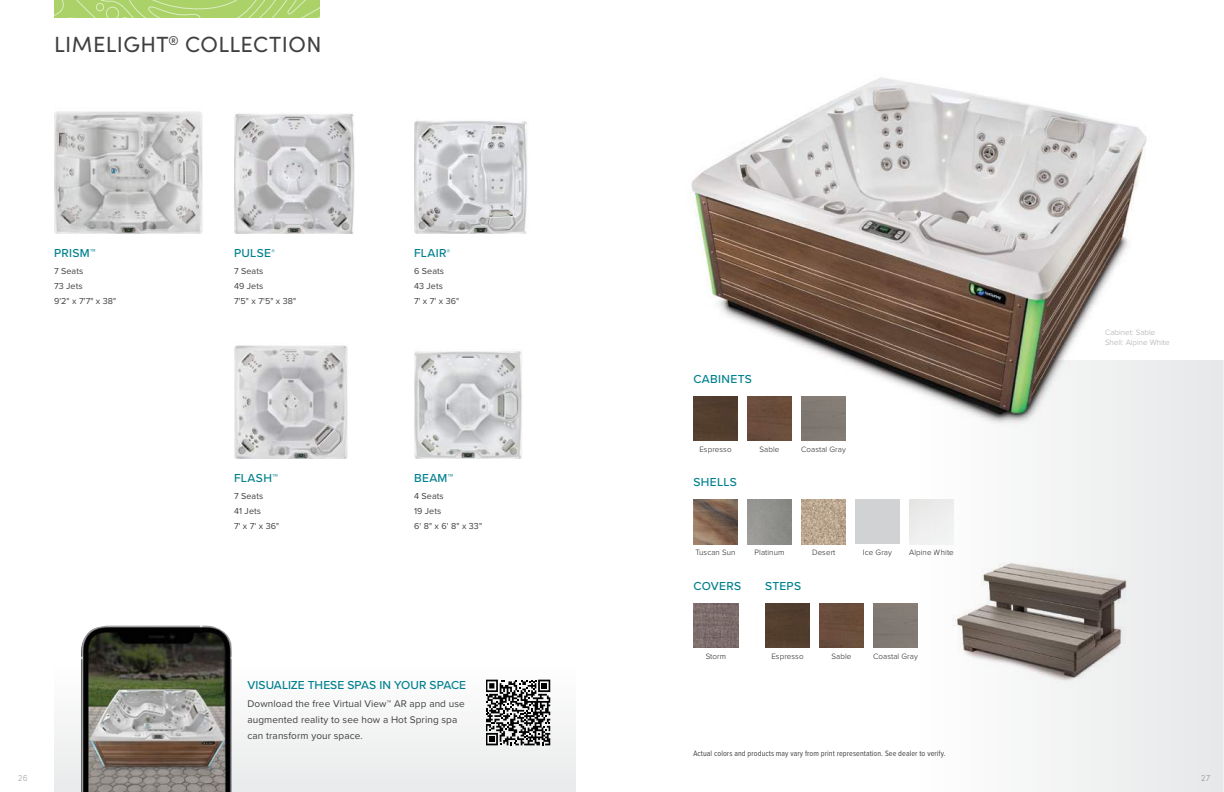
<style>
.page{position:relative;width:1224px;height:792px;background:#fff}
.page>*{position:absolute;margin:0;border:0;box-sizing:border-box;transform-origin:0 0}
.t1{font:22px "Sofia Pro";letter-spacing:.015em;color:#404041}
.t2{font:500 12px "Proxima Nova";letter-spacing:.02em;color:#00808e}
.t3{font:10px/16px "Proxima Nova";letter-spacing:.01em;color:#404041}
.t4{font:9px/15px "Proxima Nova";letter-spacing:.01em;color:#404041}
.t5{font:300 9px "Sofia Pro";color:#a7a9ab;scale:.95 1}
.t6{font:300 8px "Proxima Nova";letter-spacing:.01em;color:#221f1f}
.t7{font:8px "Proxima Nova Cond";letter-spacing:.01em;color:#404041}
.t8{font:300 8px/10px "Proxima Nova";color:#a7a9ab}
.s1{font-family:"Proxima Nova Cond"}
</style>
<div class="page">
<img style="left:918px;top:360px;width:306px;height:432px">
<svg style="left:738px;top:603px;width:1px;height:45px"></svg>
<img style="left:694px;top:603px;width:44px;height:45px">
<img style="left:747px;top:430px;width:45px;height:11px">
<img style="left:693px;top:430px;width:45px;height:11px">
<img style="left:234px;top:345px;width:114px;height:114px">
<img style="left:414px;top:351px;width:108px;height:108px">
<img style="left:54px;top:111px;width:149px;height:123px">
<img style="left:234px;top:113px;width:121px;height:121px">
<img style="left:414px;top:121px;width:113px;height:113px">
<svg style="left:801px;top:499px;width:45px;height:1px"></svg>
<img style="left:801px;top:500px;width:45px;height:44px">
<img style="left:54px;top:679px;width:522px;height:113px">
<svg style="left:486px;top:680px;width:64px;height:65px"></svg>
<img style="left:81px;top:626px;width:151px;height:166px">
<svg style="left:54px;top:0;width:266px;height:18px;background:#afd470"></svg>
<div style="left:747px;top:499px;width:45px;height:45px;background:#8f8f8b"></div>
<img style="left:747px;top:500px;width:45px;height:44px">
<svg style="left:693px;top:499px;width:45px;height:1px"></svg>
<img style="left:693px;top:500px;width:45px;height:44px">
<div style="left:909px;top:500px;width:45px;height:44px;background:#edeeed"></div>
<div style="left:855px;top:499px;width:45px;height:45px;background:#d1d2d4"></div>
<div style="left:819px;top:603px;width:45px;height:45px;background:#6a4d3c"></div>
<div style="left:934px;top:540px;width:227px;height:171px;background:#f3f4f4"></div>
<img style="left:957px;top:563px;width:170px;height:117px">
<img style="left:691px;top:137px;width:471px;height:293px">
<img style="left:692px;top:77px;width:454px;height:337px">
<div style="left:765px;top:603px;width:45px;height:45px;background:#523d2e"></div>
<img style="left:995px;top:563px;width:16px;height:7px">
<h1 class="t1" style="left:54px;top:37px;width:269px">LIMELIGHT<sup>®</sup> COLLECTION</h1>
<h2 class="t2" style="left:54px;top:248px;width:43px">PRISM™</h2>
<p class="t4" style="left:54px;top:264px;width:64px">7 Seats<br>73 Jets<br>9<span class="s1">'</span>2<span class="s1">"</span> x 7<span class="s1">'</span>7<span class="s1">"</span> x 38<span class="s1">"</span></p>
<h2 class="t2" style="left:234px;top:248px;width:42px">PULSE<sup>®</sup></h2>
<p class="t4" style="left:234px;top:264px;width:64px">7 Seats<br>49 Jets<br>7<span class="s1">'</span>5<span class="s1">"</span> x 7<span class="s1">'</span>5<span class="s1">"</span> x 38<span class="s1">"</span></p>
<h2 class="t2" style="left:234px;top:473px;width:45px">FLASH™</h2>
<p class="t4" style="left:234px;top:489px;width:47px">7 Seats<br>41 Jets<br>7<span class="s1">'</span> x 7<span class="s1">'</span> x 36<span class="s1">"</span></p>
<h2 class="t2" style="left:414px;top:248px;width:38px">FLAIR<sup>®</sup></h2>
<p class="t4" style="left:414px;top:264px;width:47px">6 Seats<br>43 Jets<br>7<span class="s1">'</span> x 7<span class="s1">'</span> x 36<span class="s1">"</span></p>
<h2 class="t2" style="left:414px;top:473px;width:41px">BEAM™</h2>
<p class="t4" style="left:414px;top:489px;width:70px">4 Seats<br>19 Jets<br>6<span class="s1">'</span> 8<span class="s1">"</span> x 6<span class="s1">'</span> 8<span class="s1">"</span> x 33<span class="s1">"</span></p>
<h2 class="t2" style="left:248px;top:680px;width:220px">VISUALIZE THESE SPAS IN YOUR SPACE</h2>
<p class="t3" style="left:248px;top:696px;width:219px">Download the free Virtual View™ AR app and use augmented reality to see how a Hot Spring spa can transform your space.</p>
<h2 class="t2" style="left:694px;top:374px;width:60px">CABINETS</h2>
<p class="t6" style="left:699px;top:446px;width:34px">Espresso</p>
<p class="t6" style="left:801px;top:446px;width:46px">Coastal Gray</p>
<p class="t6" style="left:760px;top:446px;width:21px">Sable</p>
<h2 class="t2" style="left:694px;top:477px;width:45px">SHELLS</h2>
<p class="t6" style="left:695px;top:549px;width:42px">Tuscan Sun</p>
<p class="t6" style="left:755px;top:549px;width:31px">Platinum</p>
<p class="t6" style="left:812px;top:549px;width:25px">Desert</p>
<p class="t6" style="left:863px;top:549px;width:31px">Ice Gray</p>
<p class="t6" style="left:909px;top:549px;width:46px">Alpine White</p>
<h2 class="t2" style="left:694px;top:581px;width:49px">COVERS</h2>
<h2 class="t2" style="left:765px;top:581px;width:38px">STEPS</h2>
<p class="t6" style="left:706px;top:653px;width:22px">Storm</p>
<p class="t6" style="left:873px;top:653px;width:47px">Coastal Gray</p>
<p class="t6" style="left:832px;top:653px;width:21px">Sable</p>
<p class="t6" style="left:771px;top:653px;width:34px">Espresso</p>
<p class="t7" style="left:694px;top:750px;width:253px">Actual colors and products may vary from print representation. See dealer to verify.</p>
<p class="t8" style="left:1105px;top:327px;width:66px">Cabinet: Sable<br>Shell: Alpine White</p>
<p class="t5" style="left:18px;top:772px;width:12px">26</p>
<p class="t5" style="left:1201px;top:772px;width:11px">27</p>
</div>
